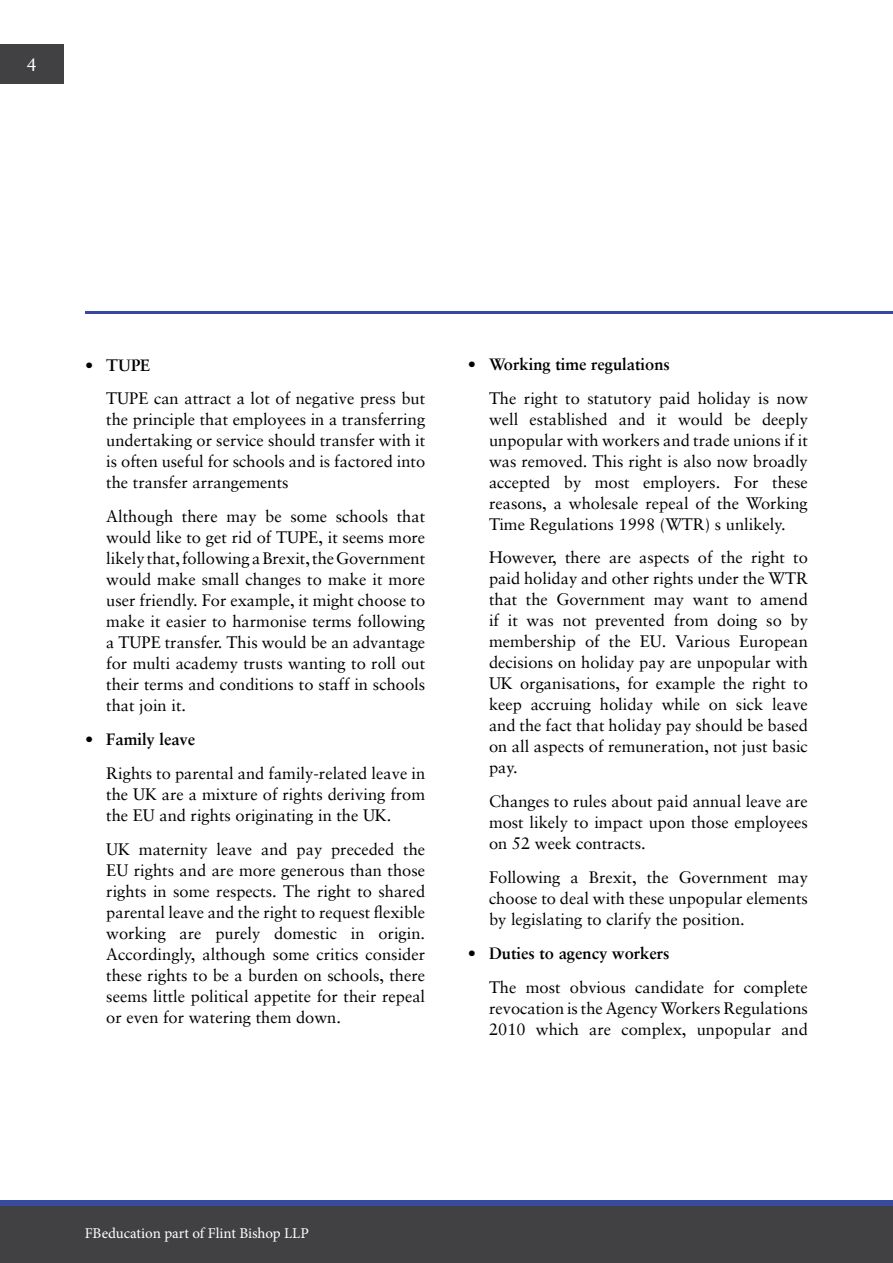
<style>
.page{position:relative;width:893px;height:1263px;background:#fff}
.page>*{position:absolute;margin:0;border:0;box-sizing:border-box;transform-origin:0 0}
.t1{font:18px "Sabon LT";color:#fff}
.t2{font:16.5px/21px "Sabon LT";color:#000;text-align:justify}
.t3{font:700 16.5px "Sabon LT";color:#000}
.t4{font:15px "Minion Pro";color:#fff}
.s1{font-weight:700}
</style>
<div class="page">
<div style="left:0;top:44px;width:64px;height:40px;background:#414143"></div>
<div style="left:0;top:1205px;width:893px;height:58px;background:#414143"></div>
<div style="left:0;top:1200px;width:893px;height:5px;background:#384a9e"></div>
<hr style="left:85px;top:312px;width:808px;height:2px;background:#384a9e">
<p class="t1" style="left:27px;top:54px;width:12px">4</p>
<p class="t2" style="left:106px;top:348px;width:320px;line-height:33.8px;text-indent:-21px">• <span class="s1">TUPE<br></span>TUPE can attract a lot of negative press but</p>
<p class="t2" style="left:106px;top:409px;width:320px">the principle that employees in a transferring undertaking or service should transfer with it is often useful for schools and is factored into the transfer arrangements</p>
<p class="t2" style="left:106px;top:506px;width:320px">Although there may be some schools that would like to get rid of TUPE, it seems more likely that, following a Brexit, the Government would make small changes to make it more user friendly. For example, it might choose to make it easier to harmonise terms following a TUPE transfer. This would be an advantage for multi academy trusts wanting to roll out their terms and conditions to staff in schools that join it.</p>
<p class="t3" style="left:85px;top:729px;width:112px">• Family leave</p>
<p class="t2" style="left:106px;top:762px;width:320px">Rights to parental and family-related leave in the UK are a mixture of rights deriving from the EU and rights originating in the UK.</p>
<p class="t2" style="left:106px;top:838px;width:320px">UK maternity leave and pay preceded the EU rights and are more generous than those rights in some respects. The right to shared parental leave and the right to request flexible working are purely domestic in origin.<br>Accordingly, although some critics consider these rights to be a burden on schools, there seems little political appetite for their repeal or even for watering them down.</p>
<p class="t3" style="left:468px;top:354px;width:204px">• Working time regulations</p>
<p class="t2" style="left:489px;top:387px;width:320px">The right to statutory paid holiday is now well established and it would be deeply unpopular with workers and trade unions if it was removed. This right is also now broadly accepted by most employers. For these reasons, a wholesale repeal of the Working Time Regulations 1998 (WTR) s unlikely.</p>
<p class="t2" style="left:489px;top:547px;width:320px">However, there are aspects of the right to paid holiday and other rights under the WTR that the Government may want to amend if it was not prevented from doing so by membership of the EU. Various European decisions on holiday pay are unpopular with UK organisations, for example the right to keep accruing holiday while on sick leave and the fact that holiday pay should be based on all aspects of remuneration, not just basic pay.</p>
<p class="t2" style="left:489px;top:791px;width:320px">Changes to rules about paid annual leave are most likely to impact upon those employees on 52 week contracts.</p>
<p class="t2" style="left:489px;top:866px;width:320px">Following a Brexit, the Government may choose to deal with these unpopular elements by legislating to clarify the position.</p>
<p class="t3" style="left:468px;top:943px;width:203px">• Duties to agency workers</p>
<p class="t2" style="left:489px;top:976px;width:320px">The most obvious candidate for complete revocation is the Agency Workers Regulations 2010 which are complex, unpopular and</p>
<p class="t4" style="left:85px;top:1223px;width:226px">FBeducation part of Flint Bishop LLP</p>
</div>
